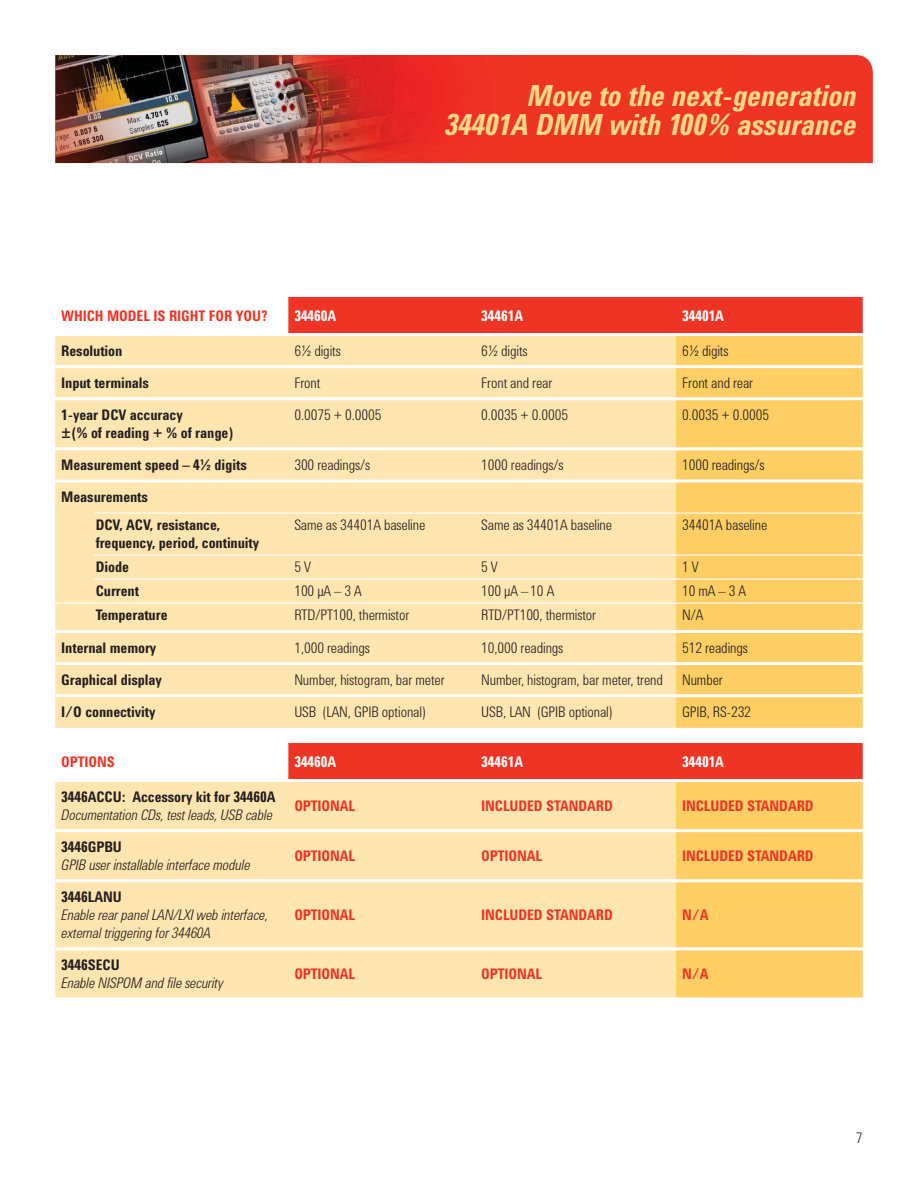
<style>
.page{position:relative;width:918px;height:1188px;background:#fff}
.page>*{position:absolute;margin:0;border:0;box-sizing:border-box;transform-origin:0 0}
.t1{font:italic 700 30px/28.5px "Agilent Condensed CFF";letter-spacing:-.005em;color:#ffd887;text-align:right}
.t2{font:300 15px "Agilent Condensed CFF";letter-spacing:-.005em;color:#231f20}
.t3{font:700 15px/18px "Agilent Condensed CFF";letter-spacing:-.005em;color:#231f20}
.t4{font:italic 300 15px/18px "Agilent Condensed CFF";letter-spacing:-.005em;color:#231f20}
.t5{font:700 15px "Agilent Condensed CFF";letter-spacing:-.005em;color:#ee3424}
.t6{font:700 15px "Agilent Condensed CFF";letter-spacing:-.005em;color:#fff}
</style>
<div class="page">
<div style="left:746px;top:55px;width:127px;height:108px;background:#ee3424"></div>
<img style="left:55px;top:55px;width:691px;height:108px">
<div style="left:288px;top:297px;width:575px;height:36px;background:#ee3424"></div>
<div style="left:55px;top:336px;width:621px;height:392px;background:#ffe5af"></div>
<svg style="left:676px;top:336px;width:187px;height:392px;background:#ffcf68"></svg>
<hr style="left:55px;top:365px;width:808px;height:3px;background:#fff">
<hr style="left:55px;top:397px;width:808px;height:3px;background:#fff">
<hr style="left:55px;top:447px;width:808px;height:3px;background:#fff">
<hr style="left:55px;top:479px;width:808px;height:3px;background:#fff">
<hr style="left:55px;top:630px;width:808px;height:3px;background:#fff">
<hr style="left:55px;top:662px;width:808px;height:3px;background:#fff">
<hr style="left:55px;top:694px;width:621px;height:3px;background:#fff">
<hr style="left:676px;top:694px;width:187px;height:3px;background:#fff">
<hr style="left:55px;top:513px;width:808px;height:1px;background:#fff">
<hr style="left:55px;top:555px;width:808px;height:1px;background:#fff">
<hr style="left:55px;top:579px;width:808px;height:1px;background:#fff">
<hr style="left:55px;top:603px;width:621px;height:1px;background:#fff">
<hr style="left:676px;top:603px;width:187px;height:1px;background:#fff">
<div style="left:55px;top:782px;width:233px;height:216px;background:#ffe5af"></div>
<svg style="left:288px;top:743px;width:575px;height:255px;background:#fcc486"></svg>
<hr style="left:55px;top:779px;width:808px;height:3px;background:#fff">
<hr style="left:55px;top:829px;width:808px;height:3px;background:#fff">
<hr style="left:55px;top:879px;width:808px;height:3px;background:#fff">
<hr style="left:55px;top:947px;width:808px;height:3px;background:#fff">
<div style="left:55px;top:505px;width:38px;height:96px;background:#ffe5af"></div>
<h1 class="t1" style="left:443px;top:85px;width:413px">Move to the next-generation<br>34401A DMM with 100% assurance</h1>
<p class="t5" style="left:61px;top:310px;width:208px">WHICH MODEL IS RIGHT FOR YOU?</p>
<p class="t6" style="left:294px;top:310px;width:44px">34460A</p>
<p class="t6" style="left:481px;top:310px;width:44px">34461A</p>
<p class="t6" style="left:682px;top:310px;width:44px">34401A</p>
<p class="t3" style="left:61px;top:343px;width:63px">Resolution</p>
<p class="t2" style="left:294px;top:345px;width:48px">6½ digits</p>
<p class="t2" style="left:481px;top:345px;width:48px">6½ digits</p>
<p class="t2" style="left:682px;top:345px;width:48px">6½ digits</p>
<p class="t3" style="left:61px;top:375px;width:89px">Input terminals</p>
<p class="t2" style="left:294px;top:377px;width:28px">Front</p>
<p class="t2" style="left:481px;top:377px;width:73px">Front and rear</p>
<p class="t2" style="left:682px;top:377px;width:73px">Front and rear</p>
<p class="t3" style="left:61px;top:408px;width:174px">1-year DCV accuracy<br>±(% of reading + % of range)</p>
<p class="t2" style="left:294px;top:409px;width:89px">0.0075 + 0.0005</p>
<p class="t2" style="left:481px;top:409px;width:89px">0.0035 + 0.0005</p>
<p class="t2" style="left:682px;top:409px;width:89px">0.0035 + 0.0005</p>
<p class="t3" style="left:61px;top:458px;width:187px">Measurement speed – 4½ digits</p>
<p class="t2" style="left:294px;top:459px;width:77px">300 readings/s</p>
<p class="t2" style="left:481px;top:459px;width:84px">1000 readings/s</p>
<p class="t2" style="left:682px;top:459px;width:84px">1000 readings/s</p>
<p class="t3" style="left:96px;top:485px;width:126px;line-height:28px;text-indent:-34px">Measurements<br>DCV, ACV, resistance,</p>
<p class="t3" style="left:96px;top:536px;width:165px">frequency, period, continuity</p>
<p class="t2" style="left:294px;top:520px;width:132px">Same as 34401A baseline</p>
<p class="t2" style="left:481px;top:520px;width:132px">Same as 34401A baseline</p>
<p class="t2" style="left:682px;top:520px;width:87px">34401A baseline</p>
<p class="t3" style="left:96px;top:560px;width:35px">Diode</p>
<p class="t2" style="left:294px;top:562px;width:18px">5 V</p>
<p class="t2" style="left:481px;top:562px;width:18px">5 V</p>
<p class="t2" style="left:682px;top:562px;width:18px">1 V</p>
<p class="t3" style="left:96px;top:584px;width:45px">Current</p>
<p class="t2" style="left:294px;top:586px;width:69px">100 µA – 3 A</p>
<p class="t2" style="left:481px;top:586px;width:75px">100 µA – 10 A</p>
<p class="t2" style="left:682px;top:586px;width:66px">10 mA – 3 A</p>
<p class="t3" style="left:96px;top:608px;width:73px">Temperature</p>
<p class="t2" style="left:294px;top:610px;width:116px">RTD/PT100, thermistor</p>
<p class="t2" style="left:481px;top:610px;width:116px">RTD/PT100, thermistor</p>
<p class="t2" style="left:682px;top:610px;width:23px">N/A</p>
<p class="t3" style="left:61px;top:640px;width:97px">Internal memory</p>
<p class="t2" style="left:294px;top:642px;width:77px">1,000 readings</p>
<p class="t2" style="left:481px;top:642px;width:84px">10,000 readings</p>
<p class="t2" style="left:682px;top:642px;width:67px">512 readings</p>
<p class="t3" style="left:61px;top:672px;width:102px">Graphical display</p>
<p class="t2" style="left:294px;top:674px;width:152px">Number, histogram, bar meter</p>
<p class="t2" style="left:481px;top:674px;width:183px">Number, histogram, bar meter, trend</p>
<p class="t2" style="left:682px;top:674px;width:42px">Number</p>
<p class="t3" style="left:61px;top:704px;width:96px">I/O connectivity</p>
<p class="t2" style="left:294px;top:706px;width:133px">USB (LAN, GPIB optional)</p>
<p class="t2" style="left:481px;top:706px;width:133px">USB, LAN (GPIB optional)</p>
<p class="t2" style="left:682px;top:706px;width:70px">GPIB, RS-232</p>
<p class="t5" style="left:61px;top:756px;width:55px">OPTIONS</p>
<p class="t6" style="left:294px;top:756px;width:44px">34460A</p>
<p class="t6" style="left:481px;top:756px;width:44px">34461A</p>
<p class="t6" style="left:682px;top:756px;width:44px">34401A</p>
<p class="t3" style="left:61px;top:789px;width:216px">3446ACCU: Accessory kit for 34460A</p>
<p class="t4" style="left:61px;top:807px;width:213px">Documentation CDs, test leads, USB cable</p>
<p class="t5" style="left:294px;top:800px;width:63px">OPTIONAL</p>
<p class="t5" style="left:481px;top:800px;width:133px">INCLUDED STANDARD</p>
<p class="t5" style="left:682px;top:800px;width:133px">INCLUDED STANDARD</p>
<p class="t3" style="left:61px;top:839px;width:62px">3446GPBU</p>
<p class="t4" style="left:61px;top:857px;width:191px">GPIB user installable interface module</p>
<p class="t5" style="left:294px;top:850px;width:63px">OPTIONAL</p>
<p class="t5" style="left:481px;top:850px;width:63px">OPTIONAL</p>
<p class="t5" style="left:682px;top:850px;width:133px">INCLUDED STANDARD</p>
<p class="t3" style="left:61px;top:890px;width:62px">3446LANU</p>
<p class="t4" style="left:61px;top:908px;width:208px">Enable rear panel LAN/LXI web interface, external triggering for 34460A</p>
<p class="t5" style="left:294px;top:909px;width:63px">OPTIONAL</p>
<p class="t5" style="left:481px;top:909px;width:133px">INCLUDED STANDARD</p>
<p class="t5" style="left:682px;top:909px;width:28px">N/A</p>
<p class="t3" style="left:61px;top:958px;width:60px">3446SECU</p>
<p class="t4" style="left:61px;top:976px;width:164px">Enable NISPOM and file security</p>
<p class="t5" style="left:294px;top:969px;width:63px">OPTIONAL</p>
<p class="t5" style="left:481px;top:969px;width:63px">OPTIONAL</p>
<p class="t5" style="left:682px;top:969px;width:28px">N/A</p>
<p class="t2" style="left:856px;top:1133px;width:8px">7</p>
</div>
